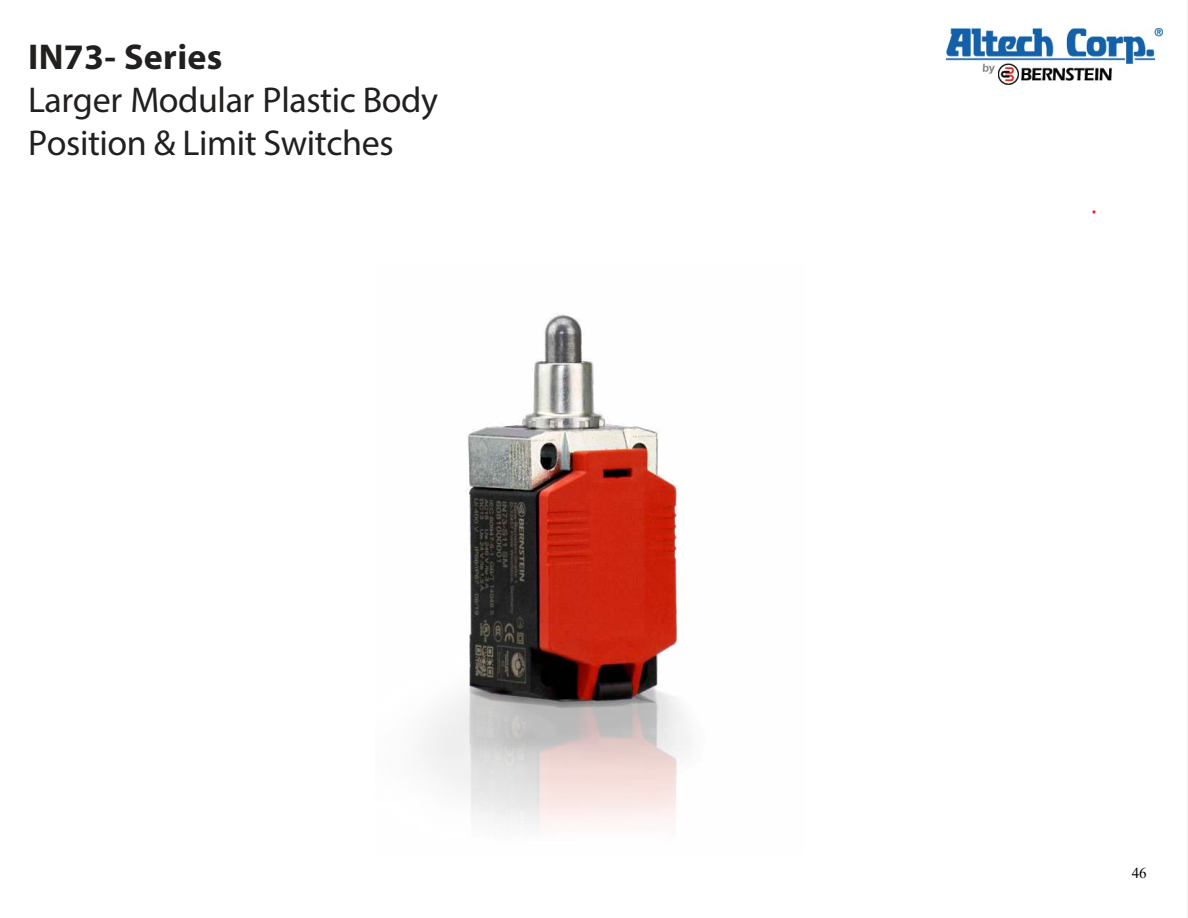
<style>
.page{position:relative;width:1188px;height:918px;background:#fff}
.page>*{position:absolute;margin:0;border:0;box-sizing:border-box;transform-origin:0 0}
.t1{font:36px/43.2px "Myriad Pro";letter-spacing:-.01em;color:#221f1f}
.t2{font:700 36px "Myriad Pro";letter-spacing:.01em;color:#221f1f}
.t3{font:15.45px ".notdef";color:#ed1c24;scale:.91 1}
.t4{font:15px "Times New Roman";color:#000}
</style>
<div class="page">
<hr style="left:1187px;top:0;width:1px;height:918px;background:#9d9fa1">
<img style="left:946px;top:28px;width:216px;height:56px">
<img style="left:422px;top:313px;width:266px;height:514px">
<p class="t2" style="left:28px;top:35px;width:196px">IN73- Series</p>
<p class="t1" style="left:28px;top:81px;width:412px">Larger Modular Plastic Body<br>Position &amp; Limit Switches</p>
<p class="t3" style="left:1092px;top:205px;width:6px">•</p>
<p class="t4" style="left:1132px;top:864px;width:16px">46</p>
</div>
